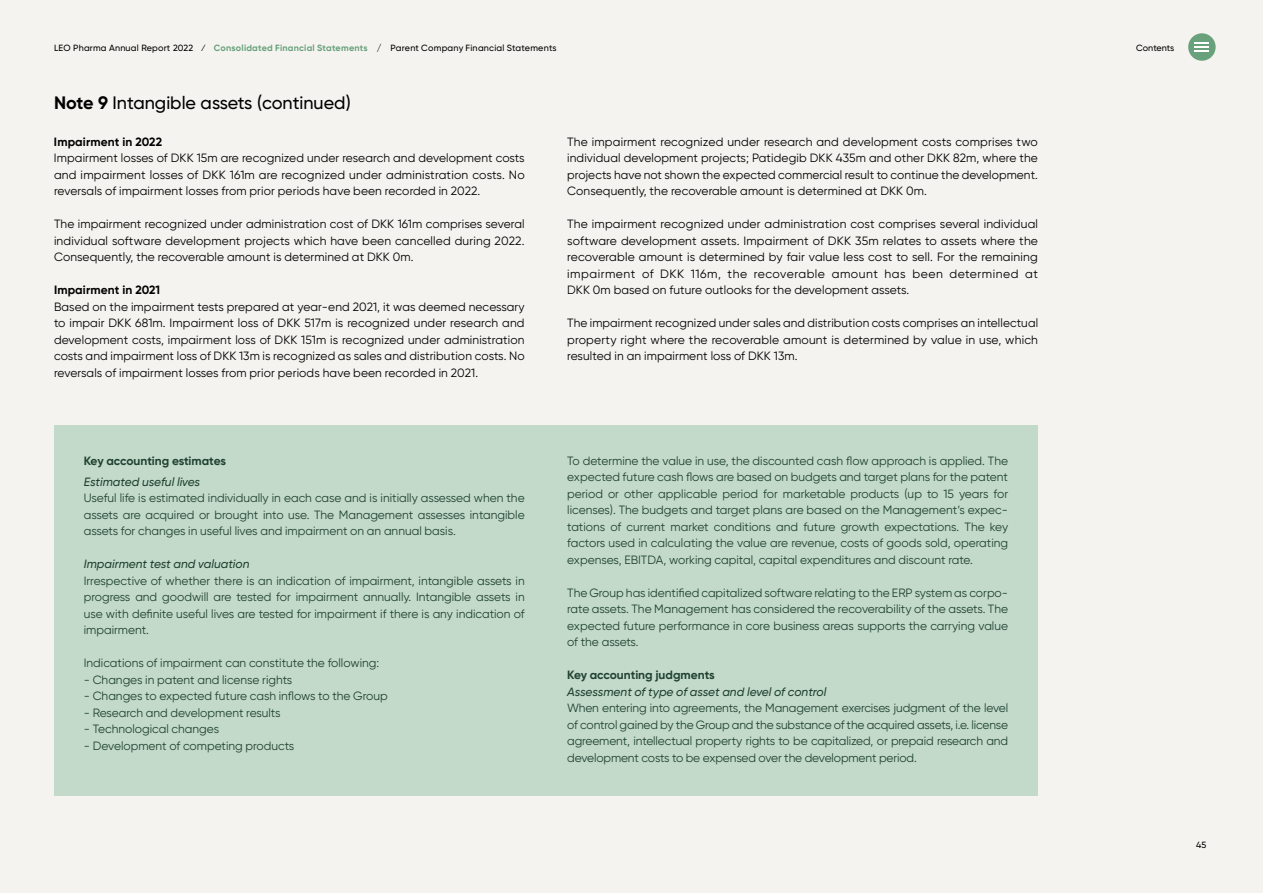
<style>
.page{position:relative;width:1263px;height:893px;background:#f5f3ef}
.page>*{position:absolute;margin:0;border:0;box-sizing:border-box;transform-origin:0 0}
.t1{font:500 18px "Gilroy Office";color:#000}
.t2{font:12px/16.5px "Gilroy Office";color:#204131;text-align:justify}
.t3{font:12px/16.5px "Gilroy Office";letter-spacing:.01em;color:#000;text-align:justify}
.t4{font:italic 500 12px "Gilroy Office";color:#204131}
.t5{font:700 12px "Gilroy Office";color:#204131}
.t6{font:700 12px "Gilroy Office";letter-spacing:.01em;color:#000}
.t7{font:500 9px "Gilroy Office";letter-spacing:.02em;color:#000}
.t8{font:500 9px "Gilroy Office";color:#000}
.s1{font-weight:700;color:#68a17c}
.s2{font-weight:700}
</style>
<div class="page">
<div style="left:1188px;top:33px;width:28px;height:28px;background:#68a17c;border-radius:50%"></div>
<svg style="left:1195px;top:42px;width:14px;height:10px"></svg>
<div style="left:54px;top:426px;width:984px;height:370px;background:#c3dacb"></div>
<p class="t7" style="left:54px;top:42px;width:504px">LEO Pharma Annual Report 2022 ⁄ <span class="s1">Consolidated Financial Statements</span> / Parent Company Financial Statements</p>
<h1 class="t1" style="left:54px;top:92px;width:298px"><span class="s2">Note 9</span> Intangible assets (continued)</h1>
<p class="t6" style="left:54px;top:134px;width:110px">Impairment in 2022</p>
<p class="t3" style="left:54px;top:149px;width:472px">Impairment losses of DKK 15m are recognized under research and development costs and impairment losses of DKK 161m are recognized under administration costs. No reversals of impairment losses from prior periods have been recorded in 2022.</p>
<p class="t3" style="left:54px;top:215px;width:472px">The impairment recognized under administration cost of DKK 161m comprises several individual software development projects which have been cancelled during 2022.<br>Consequently, the recoverable amount is determined at DKK 0m.</p>
<p class="t6" style="left:54px;top:282px;width:108px">Impairment in 2021</p>
<p class="t3" style="left:54px;top:298px;width:472px">Based on the impairment tests prepared at year-end 2021, it was deemed necessary to impair DKK 681m. Impairment loss of DKK 517m is recognized under research and development costs, impairment loss of DKK 151m is recognized under administration costs and impairment loss of DKK 13m is recognized as sales and distribution costs. No reversals of impairment losses from prior periods have been recorded in 2021.</p>
<p class="t3" style="left:567px;top:133px;width:472px">The impairment recognized under research and development costs comprises two individual development projects; Patidegib DKK 435m and other DKK 82m, where the projects have not shown the expected commercial result to continue the development.<br>Consequently, the recoverable amount is determined at DKK 0m.</p>
<p class="t3" style="left:567px;top:215px;width:472px">The impairment recognized under administration cost comprises several individual software development assets. Impairment of DKK 35m relates to assets where the recoverable amount is determined by fair value less cost to sell. For the remaining impairment of DKK 116m, the recoverable amount has been determined at DKK 0m based on future outlooks for the development assets.</p>
<p class="t3" style="left:567px;top:314px;width:472px">The impairment recognized under sales and distribution costs comprises an intellectual property right where the recoverable amount is determined by value in use, which resulted in an impairment loss of DKK 13m.</p>
<p class="t5" style="left:84px;top:453px;width:144px">Key accounting estimates</p>
<p class="t4" style="left:84px;top:474px;width:118px">Estimated useful lives</p>
<p class="t2" style="left:84px;top:490px;width:442px">Useful life is estimated individually in each case and is initially assessed when the assets are acquired or brought into use. The Management assesses intangible assets for changes in useful lives and impairment on an annual basis.</p>
<p class="t4" style="left:84px;top:557px;width:167px">Impairment test and valuation</p>
<p class="t2" style="left:84px;top:572px;width:442px">Irrespective of whether there is an indication of impairment, intangible assets in progress and goodwill are tested for impairment annually. Intangible assets in use with definite useful lives are tested for impairment if there is any indication of impairment.</p>
<p class="t2" style="left:84px;top:655px;width:297px">Indications of impairment can constitute the following:</p>
<p class="t2" style="left:84px;top:671px;width:210px">- Changes in patent and license rights</p>
<p class="t2" style="left:84px;top:688px;width:305px">- Changes to expected future cash inflows to the Group</p>
<p class="t2" style="left:84px;top:704px;width:198px">- Research and development results</p>
<p class="t2" style="left:84px;top:721px;width:137px">- Technological changes</p>
<p class="t2" style="left:84px;top:737px;width:212px">- Development of competing products</p>
<p class="t2" style="left:567px;top:452px;width:442px">To determine the value in use, the discounted cash flow approach is applied. The expected future cash flows are based on budgets and target plans for the patent period or other applicable period for marketable products (up to 15 years for licenses). The budgets and target plans are based on the Management’s expec&shy;tations of current market conditions and future growth expectations. The key factors used in calculating the value are revenue, costs of goods sold, operating expenses, EBITDA, working capital, capital expenditures and discount rate.</p>
<p class="t2" style="left:567px;top:584px;width:442px">The Group has identified capitalized software relating to the ERP system as corpo&shy;rate assets. The Management has considered the recoverability of the assets. The expected future performance in core business areas supports the carrying value of the assets.</p>
<p class="t5" style="left:567px;top:668px;width:149px">Key accounting judgments</p>
<p class="t4" style="left:567px;top:684px;width:261px">Assessment of type of asset and level of control</p>
<p class="t2" style="left:567px;top:700px;width:442px">When entering into agreements, the Management exercises judgment of the level of control gained by the Group and the substance of the acquired assets, i.e. license agreement, intellectual property rights to be capitalized, or prepaid research and development costs to be expensed over the development period.</p>
<p class="t8" style="left:1136px;top:42px;width:39px">Contents</p>
<p class="t7" style="left:1196px;top:840px;width:12px">45</p>
</div>
